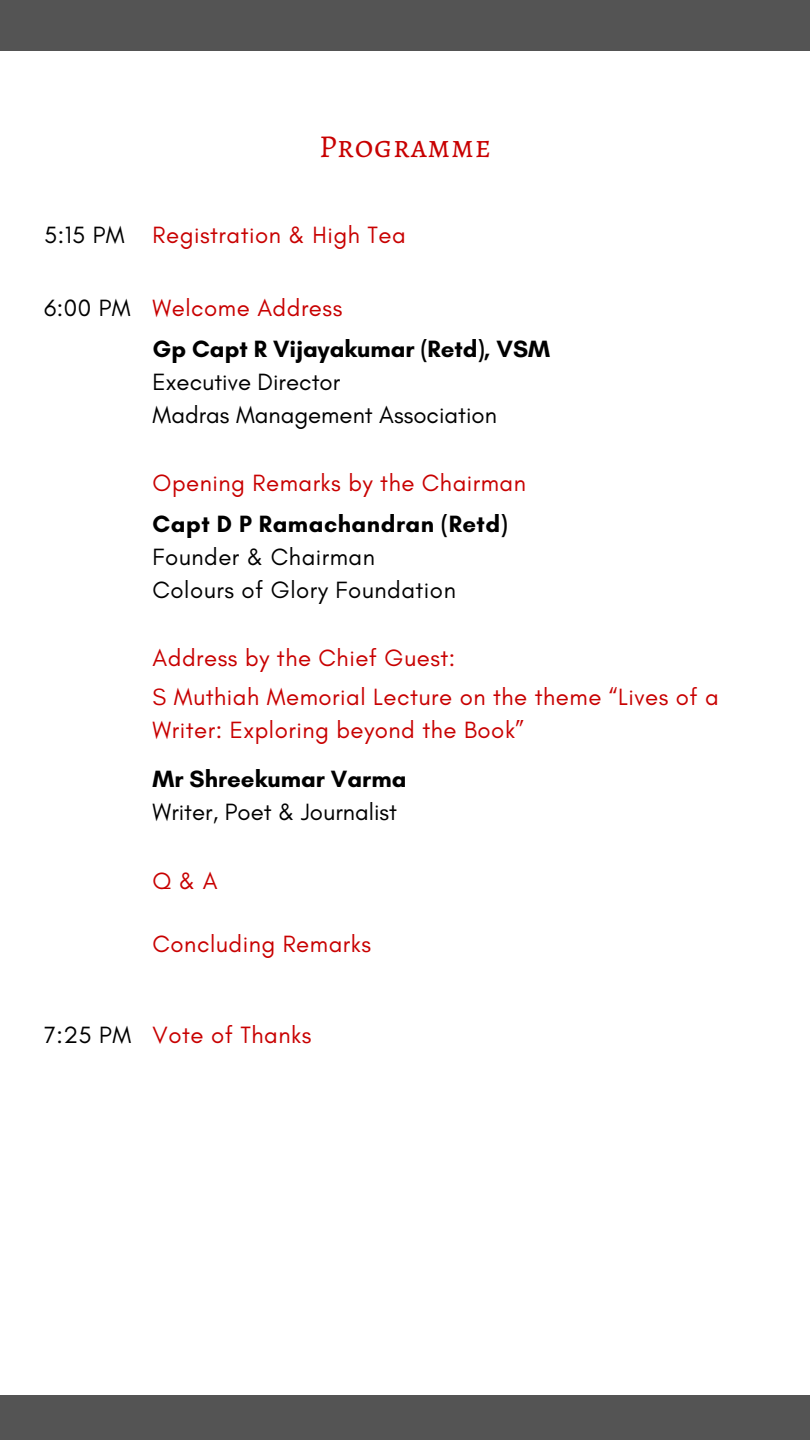
<style>
.page{position:relative;width:810px;height:1440px;background:#fff}
.page>*{position:absolute;margin:0;border:0;box-sizing:border-box;transform-origin:0 0}
.t1{font:32px "Alegreya SC";letter-spacing:.02em;color:#c80000}
.t2{font:24px/33px "Glacial Indifference";letter-spacing:.02em;color:#c80000}
.t3{font:24px "Glacial Indifference";color:#000}
.t4{font:700 24px "Glacial Indifference";color:#000}
.t5{font:24px "Glacial Indifference";letter-spacing:.02em;color:#000}
.t6{font:700 24px "Glacial Indifference";letter-spacing:.02em;color:#000}
</style>
<div class="page">
<div style="left:0;top:1395px;width:810px;height:45px;background:#545454"></div>
<div style="left:0;top:0;width:810px;height:51px;background:#545454"></div>
<p class="t1" style="left:319px;top:125px;width:174px">Programme</p>
<h2 class="t3" style="left:44px;top:220px;width:82px">5:15 PM</h2>
<p class="t2" style="left:153px;top:218px;width:255px">Registration &amp; High Tea</p>
<p class="t3" style="left:44px;top:293px;width:88px">6:00 PM</p>
<p class="t2" style="left:153px;top:291px;width:191px">Welcome Address</p>
<p class="t4" style="left:153px;top:334px;width:399px">Gp Capt R Vijayakumar (Retd), VSM</p>
<h2 class="t3" style="left:153px;top:367px;width:189px">Executive Director</h2>
<p class="t3" style="left:153px;top:400px;width:346px">Madras Management Association</p>
<p class="t2" style="left:153px;top:466px;width:375px">Opening Remarks by the Chairman</p>
<p class="t6" style="left:153px;top:509px;width:357px">Capt D P Ramachandran (Retd)</p>
<p class="t5" style="left:153px;top:542px;width:224px">Founder &amp; Chairman</p>
<p class="t5" style="left:153px;top:575px;width:305px">Colours of Glory Foundation</p>
<p class="t2" style="left:153px;top:641px;width:304px">Address by the Chief Guest:</p>
<p class="t2" style="left:153px;top:680px;width:568px">S Muthiah Memorial Lecture on the theme “Lives of a<br>Writer: Exploring beyond the Book”</p>
<p class="t4" style="left:153px;top:764px;width:255px">Mr Shreekumar Varma</p>
<p class="t3" style="left:153px;top:797px;width:246px">Writer, Poet &amp; Journalist</p>
<h1 class="t2" style="left:153px;top:864px;width:67px">Q &amp; A</h1>
<h2 class="t2" style="left:153px;top:927px;width:220px">Concluding Remarks</h2>
<p class="t3" style="left:44px;top:1020px;width:89px">7:25 PM</p>
<h2 class="t2" style="left:153px;top:1018px;width:160px">Vote of Thanks</h2>
</div>
